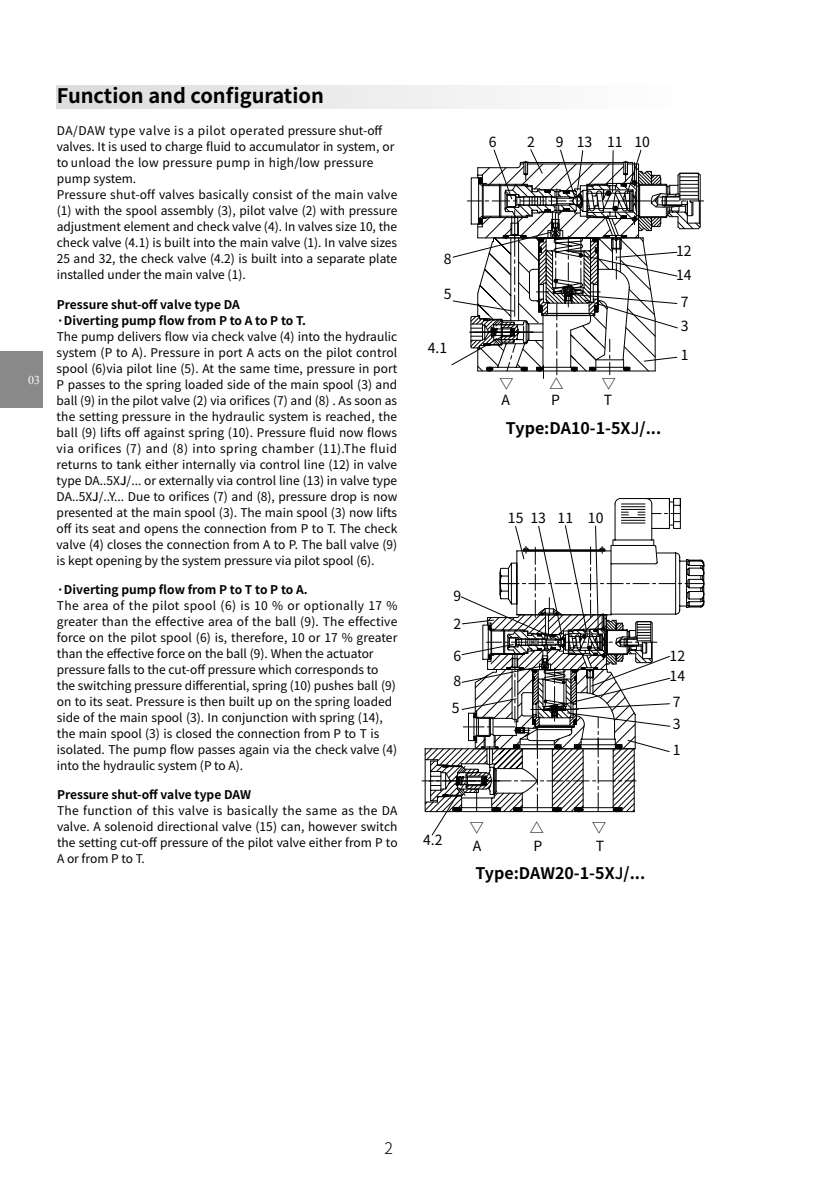
<style>
.page{position:relative;width:823px;height:1191px;background:#fff}
.page>*{position:absolute;margin:0;border:0;box-sizing:border-box;transform-origin:0 0}
.t1{font:700 20px "Noto Sans Hans";color:#000}
.t2{font:700 16px "Noto Sans Hans";color:#000}
.t3{font:300 16px "Noto Sans Hans";color:#000}
.t4{font:14px/24px "Noto Sans Hans";color:#000}
.t5{font:12px/16px "Noto Sans Hans";color:#000}
.t6{font:700 12px/16px "Noto Sans Hans";color:#000}
.t7{font:12px "Times New Roman";color:#fff}
.s1{font-weight:500}
</style>
<div class="page">
<div style="left:0;top:351px;width:43px;height:57px;background:#898989"></div>
<svg style="left:451px;top:149px;width:252px;height:230px"></svg>
<svg style="left:421px;top:498px;width:283px;height:337px"></svg>
<div style="left:57px;top:85px;width:652px;height:24px;background:linear-gradient(to right,#dbdcdc,#fff)"></div>
<p class="t7" style="left:28px;top:372px;width:13px">03</p>
<h1 class="t1" style="left:57px;top:84px;width:268px">Function and configuration</h1>
<p class="t5" style="left:57px;top:123px;width:342px">DA/DAW type valve is a pilot operated pressure shut-off valves. It is used to charge fluid to accumulator in system, or to unload the low pressure pump in high/low pressure pump system.<br>Pressure shut-off valves basically consist of the main valve (1) with the spool assembly (3), pilot valve (2) with pressure adjustment element and check valve (4). In valves size 10, the check valve (4.1) is built into the main valve (1). In valve sizes 25 and 32, the check valve (4.2) is built into a separate plate installed under the main valve (1).</p>
<p class="t6" style="left:57px;top:296px;width:250px">Pressure shut-off valve type DA<br>·Diverting pump flow from P to A to P to T.</p>
<p class="t5" style="left:57px;top:328px;width:342px;text-align:justify">The pump delivers flow via check valve (4) into the hydraulic system (P to A). Pressure in port A acts on the pilot control spool (6)via pilot line (5). At the same time, pressure in port P passes to the spring loaded side of the main spool (3) and ball (9) in the pilot valve (2) via orifices (7) and (8) . As soon as the setting pressure in the hydraulic system is reached, the ball (9) lifts off against spring (10). Pressure fluid now flows via orifices (7) and (8) into spring chamber (11).The fluid returns to tank either internally via control line (12) in valve type DA..5X<span class="s1">J</span>/... or externally via control line (13) in valve type DA..5X<span class="s1">J</span>/..Y... Due to orifices (7) and (8), pressure drop is now presented at the main spool (3). The main spool (3) now lifts off its seat and opens the connection from P to T. The check valve (4) closes the connection from A to P. The ball valve (9) is kept opening by the system pressure via pilot spool (6).</p>
<p class="t6" style="left:57px;top:581px;width:252px">·Diverting pump flow from P to T to P to A.</p>
<p class="t5" style="left:57px;top:597px;width:342px">The area of the pilot spool (6) is 10 % or optionally 17 % greater than the effective area of the ball (9). The effective force on the pilot spool (6) is, therefore, 10 or 17 % greater than the effective force on the ball (9). When the actuator pressure falls to the cut-off pressure which corresponds to the switching pressure differential, spring (10) pushes ball (9) on to its seat. Pressure is then built up on the spring loaded side of the main spool (3). In conjunction with spring (14), the main spool (3) is closed the connection from P to T is isolated. The pump flow passes again via the check valve (4) into the hydraulic system (P to A).</p>
<p class="t6" style="left:57px;top:787px;width:195px">Pressure shut-off valve type DAW</p>
<p class="t5" style="left:57px;top:803px;width:342px;text-align:justify">The function of this valve is basically the same as the DA valve. A solenoid directional valve (15) can, however switch the setting cut-off pressure of the pilot valve either from P to A or from P to T.</p>
<p class="t4" style="left:488px;top:131px;width:9px">6</p>
<p class="t4" style="left:527px;top:131px;width:9px">2</p>
<p class="t4" style="left:555px;top:131px;width:95px">9 13 11 10</p>
<p class="t4" style="left:443px;top:247px;width:9px">8</p>
<p class="t4" style="left:443px;top:282px;width:9px">5</p>
<p class="t4" style="left:427px;top:336px;width:21px">4.1</p>
<p class="t4" style="left:549px;top:372px;width:15px">△</p>
<p class="t4" style="left:513px;top:395px;width:15px;rotate:-180deg">△</p>
<p class="t4" style="left:615px;top:395px;width:15px;rotate:-180deg">△</p>
<p class="t4" style="left:501px;top:388px;width:10px">A</p>
<p class="t4" style="left:551px;top:388px;width:10px">P</p>
<p class="t4" style="left:603px;top:388px;width:10px">T</p>
<h2 class="t2" style="left:505px;top:419px;width:157px">Type:DA10-1-5X<span class="s1">J</span>/...</h2>
<p class="t4" style="left:675px;top:239px;width:17px">12<br>14</p>
<p class="t4" style="left:680px;top:291px;width:9px">7<br>3</p>
<p class="t4" style="left:680px;top:343px;width:9px">1</p>
<p class="t4" style="left:507px;top:506px;width:97px">15 13 11 10</p>
<p class="t4" style="left:453px;top:583px;width:9px;line-height:27.2px">9<br>2</p>
<p class="t4" style="left:453px;top:643px;width:9px;line-height:25.6px">6<br>8</p>
<p class="t4" style="left:451px;top:696px;width:9px">5</p>
<p class="t4" style="left:423px;top:828px;width:21px">4.2</p>
<p class="t4" style="left:529px;top:816px;width:15px">△</p>
<p class="t4" style="left:483px;top:839px;width:15px;rotate:-180deg">△</p>
<p class="t4" style="left:606px;top:839px;width:15px;rotate:-180deg">△</p>
<p class="t4" style="left:472px;top:834px;width:10px">A</p>
<p class="t4" style="left:533px;top:834px;width:10px">P</p>
<p class="t4" style="left:595px;top:834px;width:10px">T</p>
<h2 class="t2" style="left:475px;top:863px;width:171px">Type:DAW20-1-5X<span class="s1">J</span>/...</h2>
<p class="t4" style="left:669px;top:645px;width:17px;line-height:20.8px">12<br>14</p>
<p class="t4" style="left:672px;top:691px;width:9px;line-height:22.4px">7<br>3</p>
<p class="t4" style="left:672px;top:738px;width:9px">1</p>
<h2 class="t3" style="left:384px;top:1139px;width:10px">2</h2>
</div>
